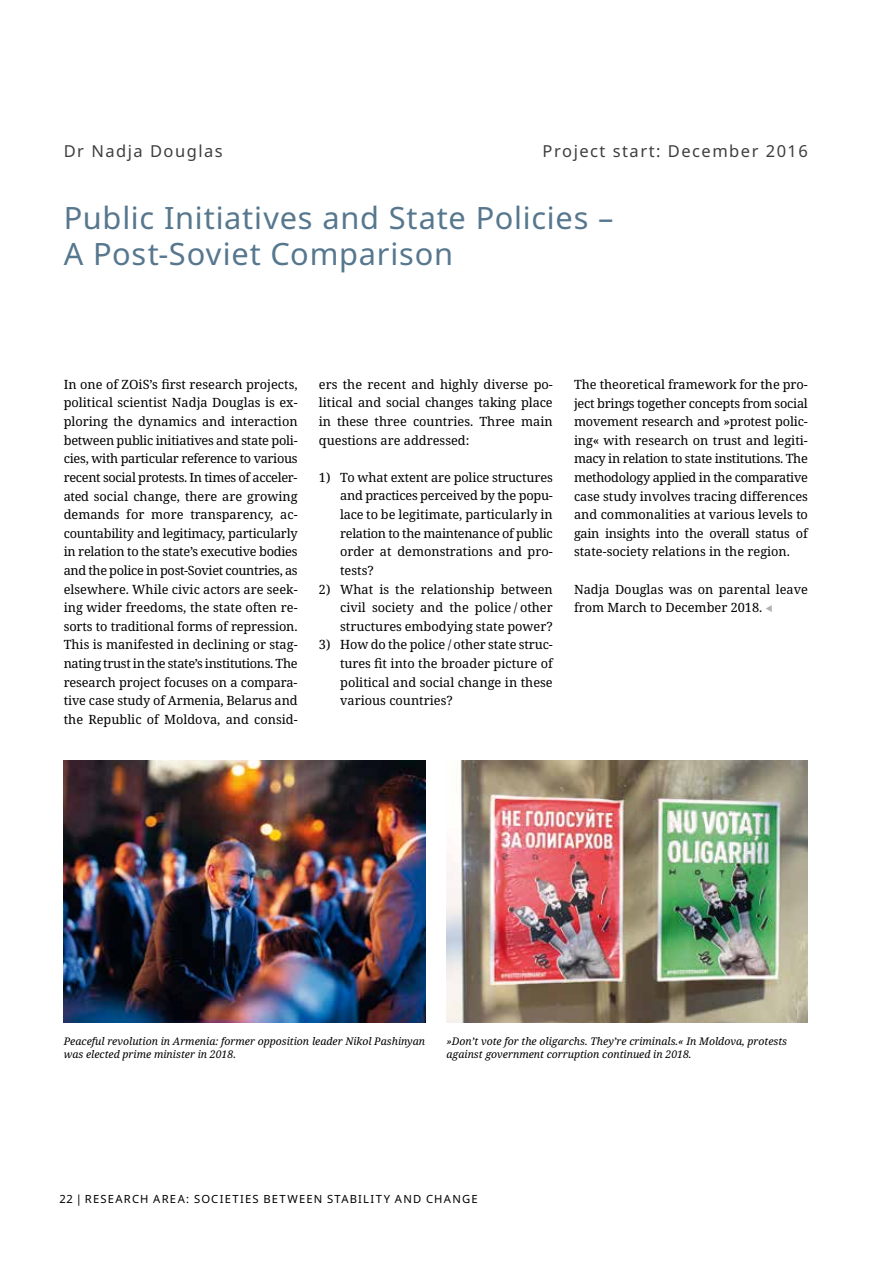
<style>
.page{position:relative;width:893px;height:1263px;background:#fff}
.page>*{position:absolute;margin:0;border:0;box-sizing:border-box;transform-origin:0 0}
.t1{font:30.75px/36px "Noto Sans";letter-spacing:.025em;color:#56778e}
.t2{font:16.5px "Noto Sans";letter-spacing:.09em;color:#3e3d40}
.t3{font:12.75px/18.6px "Noto Serif";color:#000;text-align:justify}
.t4{font:11.25px "Noto Sans";letter-spacing:.105em;color:#000}
.t5{font:italic 10.5px/13.5px "Noto Serif";color:#000}
</style>
<div class="page">
<svg style="left:766px;top:605px;width:6px;height:7px"></svg>
<img style="left:64px;top:761px;width:361px;height:262px">
<img style="left:446px;top:761px;width:362px;height:262px">
<p class="t2" style="left:64px;top:140px;width:160px">Dr Nadja Douglas</p>
<p class="t2" style="left:543px;top:140px;width:267px">Project start: December 2016</p>
<h1 class="t1" style="left:64px;top:199px;width:551px">Public Initiatives and State Policies –<br>A Post-Soviet Comparison</h1>
<p class="t3" style="left:64px;top:374px;width:235px">In one of ZOiS’s first research projects, political scientist Nadja Douglas is ex&shy;ploring the dynamics and interaction between public initiatives and state poli&shy;cies, with particular reference to various recent social protests. In times of acceler&shy;ated social change, there are growing demands for more transparency, ac&shy;countability and legitimacy, particularly in relation to the state’s executive bodies and the police in post-Soviet countries, as elsewhere. While civic actors are seek&shy;ing wider freedoms, the state often re&shy;sorts to traditional forms of repression.<br>This is manifested in declining or stag&shy;nating trust in the state’s institutions. The research project focuses on a compara&shy;tive case study of Armenia, Belarus and the Republic of Moldova, and consid-</p>
<p class="t3" style="left:574px;top:374px;width:235px">The theoretical framework for the pro&shy;ject brings together concepts from social movement research and »protest polic&shy;ing« with research on trust and legiti&shy;macy in relation to state institutions. The methodology applied in the comparative case study involves tracing differences and commonalities at various levels to gain insights into the overall status of state-society relations in the region.</p>
<p class="t3" style="left:319px;top:374px;width:235px">ers the recent and highly diverse po&shy;litical and social changes taking place in these three countries. Three main questions are addressed:</p>
<p class="t3" style="left:340px;top:467px;width:214px;text-indent:-21px">1) To what extent are police structures and practices perceived by the popu&shy;lace to be legitimate, particularly in relation to the maintenance of public order at demonstrations and pro&shy;tests?</p>
<p class="t3" style="left:340px;top:579px;width:214px;text-indent:-21px">2) What is the relationship between civil society and the police / other structures embodying state power?</p>
<p class="t3" style="left:340px;top:635px;width:214px;text-indent:-21px">3) How do the police / other state struc&shy;tures fit into the broader picture of political and social change in these various countries?</p>
<p class="t3" style="left:574px;top:579px;width:235px">Nadja Douglas was on parental leave from March to December 2018.</p>
<p class="t5" style="left:64px;top:1034px;width:363px">Peaceful revolution in Armenia: former opposition leader Nikol Pashinyan was elected prime minister in 2018.</p>
<p class="t5" style="left:446px;top:1034px;width:342px">»Don’t vote for the oligarchs. They’re criminals.« In Moldova, protests against government corruption continued in 2018.</p>
<p class="t4" style="left:60px;top:1192px;width:420px">22 | RESEARCH AREA: SOCIETIES BETWEEN STABILITY AND CHANGE</p>
</div>
